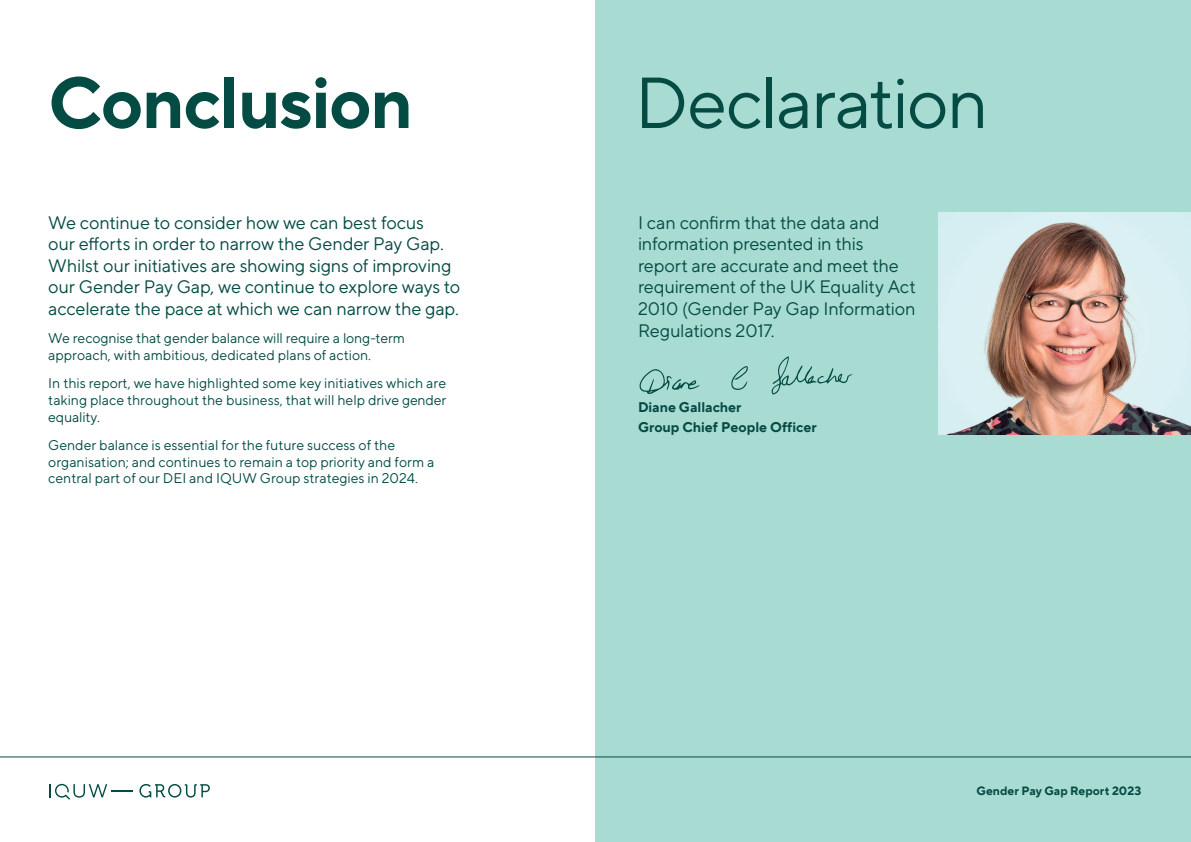
<style>
.page{position:relative;width:1191px;height:842px;background:#fff}
.page>*{position:absolute;margin:0;border:0;box-sizing:border-box;transform-origin:0 0}
.t1{font:72px "TT Norms Pro";letter-spacing:-.03em;color:#044b44}
.t2{font:700 72px "TT Norms Pro";letter-spacing:-.02em;color:#044b44}
.t3{font:18px/21.6px "TT Norms Pro";letter-spacing:-.01em;color:#044b44}
.t4{font:14px/16.8px "TT Norms Pro";color:#044b44}
.t5{font:700 14px/19.6px "TT Norms Pro";letter-spacing:-.005em;color:#044b44}
.t6{font:700 12px "TT Norms Pro";color:#044b44}
</style>
<div class="page">
<div style="left:595px;top:0;width:596px;height:842px;background:#a8dbd1"></div>
<img style="left:938px;top:213px;width:253px;height:221px">
<svg style="left:771px;top:356px;width:81px;height:38px"></svg>
<svg style="left:639px;top:369px;width:60px;height:25px"></svg>
<svg style="left:731px;top:366px;width:17px;height:24px"></svg>
<hr style="left:0;top:756px;width:595px;height:1px;background:#044b44">
<hr style="left:595px;top:756px;width:596px;height:1px;background:#044b44">
<svg style="left:139px;top:784px;width:71px;height:13px"></svg>
<svg style="left:50px;top:784px;width:57px;height:16px"></svg>
<hr style="left:111px;top:790px;width:22px;height:2px;background:#044b44">
<h1 class="t2" style="left:48px;top:50px;width:366px">Conclusion</h1>
<h1 class="t1" style="left:634px;top:51px;width:356px">Declaration</h1>
<p class="t3" style="left:48px;top:210px;width:413px">We continue to consider how we can best focus<br>our efforts in order to narrow the Gender Pay Gap.<br>Whilst our initiatives are showing signs of improving our Gender Pay Gap, we continue to explore ways to accelerate the pace at which we can narrow the gap.</p>
<p class="t4" style="left:48px;top:329px;width:358px">We recognise that gender balance will require a long-term approach, with ambitious, dedicated plans of action.</p>
<p class="t4" style="left:48px;top:374px;width:399px;text-align:justify">In this report, we have highlighted some key initiatives which are taking place throughout the business, that will help drive gender equality.</p>
<p class="t4" style="left:48px;top:435px;width:388px">Gender balance is essential for the future success of the organisation; and continues to remain a top priority and form a central part of our DEI and IQUW Group strategies in 2024.</p>
<p class="t3" style="left:638px;top:210px;width:279px">I can confirm that the data and information presented in this report are accurate and meet the requirement of the UK Equality Act<br>2010 (Gender Pay Gap Information<br>Regulations 2017.</p>
<p class="t5" style="left:638px;top:396px;width:180px">Diane Gallacher<br>Group Chief People Officer</p>
<p class="t6" style="left:976px;top:781px;width:166px">Gender Pay Gap Report 2023</p>
</div>
